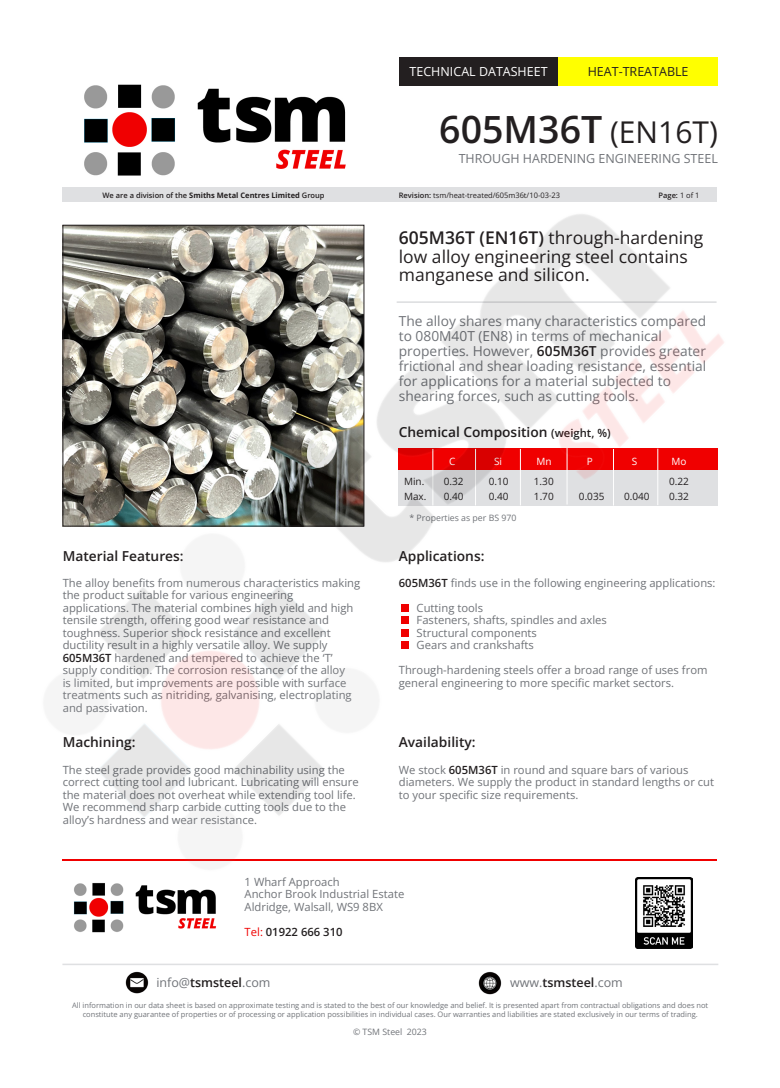
<style>
.page{position:relative;width:780px;height:1088px;background:#fff}
.page>*{position:absolute;margin:0;border:0;box-sizing:border-box;transform-origin:0 0}
.t1{font:600 37.5px "Open Sans";color:#231f20}
.t2{font:17.5px/18.8px "Open Sans";color:#231f20}
.t3{font:13.75px/15px "Open Sans";color:#707378}
.t4{font:600 13.75px "Open Sans";color:#231f20}
.t5{font:12.5px "Open Sans";color:#707378}
.t6{font:12.5px "Open Sans";color:#fff}
.t7{font:12.5px "Open Sans";color:#231f20}
.t8{font:11.25px/12.5px "Open Sans";color:#707378}
.t9{font:600 11.25px "Open Sans";color:#231f20}
.t10{font:10px "Open Sans";color:#231f20}
.t11{font:10px "Open Sans";color:#fff}
.t12{font:8.75px "Open Sans";color:#707378}
.t13{font:7.5px/8.8px "Open Sans";color:#707378;text-align:center}
.t14{font:700 7.5px "Open Sans";color:#231f20}
.t15{font:7.5px "Open Sans";color:#231f20}
.t16{font:600 7.5px "Open Sans";color:#231f20}
.s1{font-weight:400;font-size:30px}
.s2{font-weight:600}
.s3{font-weight:400}
.s4{font-weight:600;color:#231f20}
.s5{font-size:11.25px}
.s6{font-weight:400;color:#f00000}
</style>
<div class="page">
<img style="left:478px;top:984px;width:24px;height:11px">
<img style="left:125px;top:984px;width:23px;height:10px">
<div style="left:399px;top:58px;width:159px;height:28px;background:#231f20"></div>
<div style="left:558px;top:58px;width:160px;height:28px;background:#ff0"></div>
<img style="left:62px;top:84px;width:662px;height:900px">
<p class="t6" style="left:409px;top:63px;width:139px">TECHNICAL DATASHEET</p>
<p class="t7" style="left:587px;top:63px;width:102px">HEAT-TREATABLE</p>
<p class="t1" style="left:439px;top:103px;width:280px">605M36T <span class="s1">(EN16T)</span></p>
<p class="t5" style="left:458px;top:149px;width:261px">THROUGH HARDENING ENGINEERING STEEL</p>
<p class="t14" style="left:102px;top:190px;width:223px"><span class="s2">We are a division of the</span> Smiths Metal Centres Limited <span class="s2">Group</span></p>
<p class="t15" style="left:399px;top:190px;width:163px"><span class="s2">Revision:</span> tsm/heat-treated/605m36t/10-03-23</p>
<p class="t16" style="left:658px;top:190px;width:42px">Page: <span class="s3">1 of 1</span></p>
<p class="t2" style="left:399px;top:228px;width:306px"><span class="s2">605M36T (EN16T)</span> through-hardening low alloy engineering steel contains manganese and silicon.</p>
<p class="t3" style="left:399px;top:313px;width:309px">The alloy shares many characteristics compared to 080M40T (EN8) in terms of mechanical</p>
<p class="t3" style="left:399px;top:343px;width:309px;text-align:justify">properties. However, <span class="s4">605M36T</span> provides greater frictional and shear loading resistance, essential for applications for a material subjected to</p>
<p class="t3" style="left:399px;top:388px;width:241px">shearing forces, such as cutting tools.</p>
<p class="t4" style="left:399px;top:423px;width:213px">Chemical Composition <span class="s5">(weight, %)</span></p>
<p class="t11" style="left:449px;top:454px;width:8px">C</p>
<p class="t11" style="left:494px;top:454px;width:9px">Si</p>
<p class="t11" style="left:536px;top:454px;width:17px">Mn</p>
<p class="t11" style="left:586px;top:454px;width:8px">P</p>
<p class="t11" style="left:631px;top:454px;width:7px">S</p>
<p class="t11" style="left:671px;top:454px;width:17px">Mo</p>
<p class="t10" style="left:404px;top:474px;width:22px">Min.</p>
<p class="t10" style="left:444px;top:474px;width:21px">0.32</p>
<p class="t10" style="left:489px;top:474px;width:21px">0.10</p>
<p class="t10" style="left:534px;top:474px;width:21px">1.30</p>
<p class="t10" style="left:669px;top:474px;width:21px">0.22</p>
<p class="t10" style="left:404px;top:489px;width:24px">Max.</p>
<p class="t10" style="left:444px;top:489px;width:21px">0.40</p>
<p class="t10" style="left:489px;top:489px;width:21px">0.40</p>
<p class="t10" style="left:534px;top:489px;width:21px">1.70</p>
<p class="t10" style="left:579px;top:489px;width:27px">0.035</p>
<p class="t10" style="left:624px;top:489px;width:27px">0.040</p>
<p class="t10" style="left:669px;top:489px;width:21px">0.32</p>
<p class="t4" style="left:63px;top:547px;width:122px">Material Features:</p>
<p class="t8" style="left:63px;top:576px;width:299px">The alloy benefits from numerous characteristics making the product suitable for various engineering</p>
<p class="t8" style="left:63px;top:601px;width:292px">applications. The material combines high yield and high tensile strength, offering good wear resistance and toughness. Superior shock resistance and excellent</p>
<p class="t8" style="left:63px;top:639px;width:290px">ductility result in a highly versatile alloy. We supply <span class="s4">605M36T</span> hardened and tempered to achieve the ‘T’ supply condition. The corrosion resistance of the alloy is limited, but improvements are possible with surface treatments such as nitriding, galvanising, electroplating and passivation.</p>
<p class="t4" style="left:63px;top:733px;width:74px">Machining:</p>
<p class="t8" style="left:63px;top:763px;width:297px">The steel grade provides good machinability using the correct cutting tool and lubricant. Lubricating will ensure the material does not overheat while extending tool life.<br>We recommend sharp carbide cutting tools due to the alloy’s hardness and wear resistance.</p>
<p class="t12" style="left:409px;top:512px;width:108px">* Properties as per BS 970</p>
<p class="t4" style="left:399px;top:547px;width:87px">Applications:</p>
<p class="t8" style="left:399px;top:576px;width:318px"><span class="s4">605M36T</span> finds use in the following engineering applications:</p>
<p class="t8" style="left:416px;top:601px;width:192px">Cutting tools<br>Fasteners, shafts, spindles and axles<br>Structural components<br>Gears and crankshafts</p>
<p class="t8" style="left:399px;top:664px;width:310px">Through-hardening steels offer a broad range of uses from general engineering to more specific market sectors.</p>
<p class="t4" style="left:399px;top:733px;width:78px">Availability:</p>
<p class="t8" style="left:399px;top:763px;width:317px">We stock <span class="s4">605M36T</span> in round and square bars of various diameters. We supply the product in standard lengths or cut to your specific size requirements.</p>
<p class="t8" style="left:244px;top:875px;width:96px">1 Wharf Approach</p>
<p class="t8" style="left:244px;top:887px;width:161px">Anchor Brook Industrial Estate</p>
<p class="t8" style="left:244px;top:900px;width:140px">Aldridge, Walsall, WS9 8BX</p>
<p class="t9" style="left:244px;top:924px;width:99px"><span class="s6">Tel:</span> 01922 666 310</p>
<p class="t5" style="left:156px;top:974px;width:115px">info@<span class="s4">tsmsteel</span>.com</p>
<p class="t5" style="left:510px;top:974px;width:114px">www.<span class="s4">tsmsteel</span>.com</p>
<p class="t13" style="left:72px;top:1001px;width:637px">All information in our data sheet is based on approximate testing and is stated to the best of our knowledge and belief. It is presented apart from contractual obligations and does not constitute any guarantee of properties or of processing or application possibilities in individual cases. Our warranties and liabilities are stated exclusively in our terms of trading.</p>
<p class="t12" style="left:353px;top:1025px;width:75px">© TSM Steel 2023</p>
</div>
